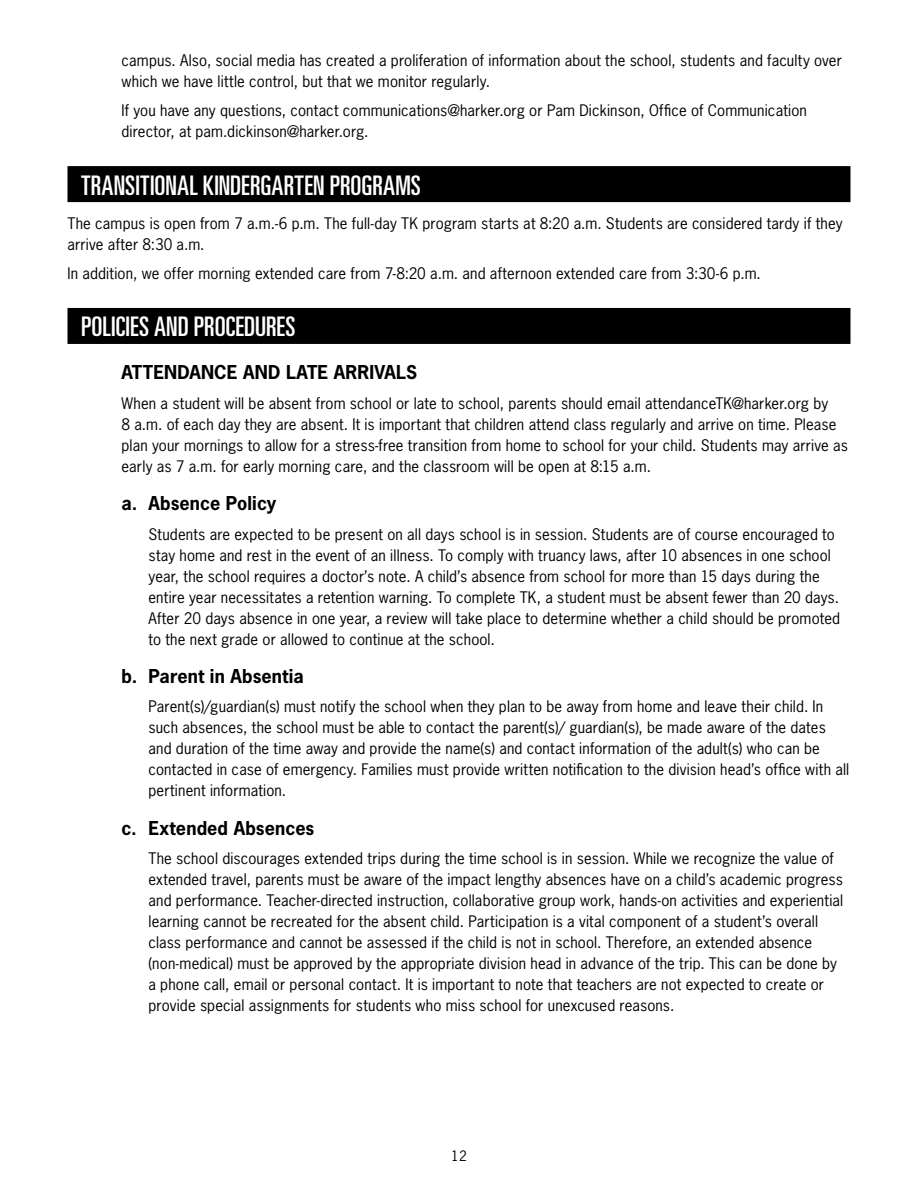
<style>
.page{position:relative;width:918px;height:1188px;background:#fff}
.page>*{position:absolute;margin:0;border:0;box-sizing:border-box;transform-origin:0 0}
.t1{font:ultra-condensed 27px "Univers LT Std";letter-spacing:.005em;color:#fff}
.t2{font:700 18px "News Gothic Std";letter-spacing:.005em;color:#000}
.t3{font:15px/21px "News Gothic Std";letter-spacing:.01em;color:#000}
.t4{font:13.5px "News Gothic Std";color:#000}
</style>
<div class="page">
<div style="left:68px;top:166px;width:782px;height:36px;background:#000"></div>
<div style="left:68px;top:308px;width:782px;height:36px;background:#000"></div>
<p class="t3" style="left:122px;top:49px;width:722px">campus. Also, social media has created a proliferation of information about the school, students and faculty over which we have little control, but that we monitor regularly.</p>
<p class="t3" style="left:122px;top:100px;width:687px">If you have any questions, contact communications@harker.org or Pam Dickinson, Office of Communication director, at pam.dickinson@harker.org.</p>
<h1 class="t1" style="left:81px;top:170px;width:341px">TRANSITIONAL KINDERGARTEN PROGRAMS</h1>
<p class="t3" style="left:68px;top:212px;width:777px">The campus is open from 7 a.m.-6 p.m. The full-day TK program starts at 8:20 a.m. Students are considered tardy if they arrive after 8:30 a.m.</p>
<p class="t3" style="left:68px;top:263px;width:695px">In addition, we offer morning extended care from 7-8:20 a.m. and afternoon extended care from 3:30-6 p.m.</p>
<h1 class="t1" style="left:81px;top:311px;width:216px">POLICIES AND PROCEDURES</h1>
<p class="t2" style="left:122px;top:360px;width:297px">ATTENDANCE AND LATE ARRIVALS</p>
<p class="t3" style="left:122px;top:392px;width:728px">When a student will be absent from school or late to school, parents should email attendanceTK@harker.org by<br>8 a.m. of each day they are absent. It is important that children attend class regularly and arrive on time. Please plan your mornings to allow for a stress-free transition from home to school for your child. Students may arrive as early as 7 a.m. for early morning care, and the classroom will be open at 8:15 a.m.</p>
<p class="t2" style="left:122px;top:491px;width:156px">a. Absence Policy</p>
<p class="t3" style="left:148px;top:523px;width:693px">Students are expected to be present on all days school is in session. Students are of course encouraged to stay home and rest in the event of an illness. To comply with truancy laws, after 10 absences in one school year, the school requires a doctor’s note. A child’s absence from school for more than 15 days during the entire year necessitates a retention warning. To complete TK, a student must be absent fewer than 20 days.<br>After 20 days absence in one year, a review will take place to determine whether a child should be promoted to the next grade or allowed to continue at the school.</p>
<p class="t2" style="left:122px;top:664px;width:184px">b. Parent in Absentia</p>
<p class="t3" style="left:148px;top:696px;width:702px">Parent(s)/guardian(s) must notify the school when they plan to be away from home and leave their child. In such absences, the school must be able to contact the parent(s)/ guardian(s), be made aware of the dates and duration of the time away and provide the name(s) and contact information of the adult(s) who can be contacted in case of emergency. Families must provide written notification to the division head’s office with all pertinent information.</p>
<p class="t2" style="left:122px;top:816px;width:194px">c. Extended Absences</p>
<p class="t3" style="left:148px;top:848px;width:696px">The school discourages extended trips during the time school is in session. While we recognize the value of extended travel, parents must be aware of the impact lengthy absences have on a child’s academic progress and performance. Teacher-directed instruction, collaborative group work, hands-on activities and experiential learning cannot be recreated for the absent child. Participation is a vital component of a student’s overall class performance and cannot be assessed if the child is not in school. Therefore, an extended absence (non-medical) must be approved by the appropriate division head in advance of the trip. This can be done by a phone call, email or personal contact. It is important to note that teachers are not expected to create or provide special assignments for students who miss school for unexcused reasons.</p>
<p class="t4" style="left:451px;top:1147px;width:17px">12</p>
</div>
